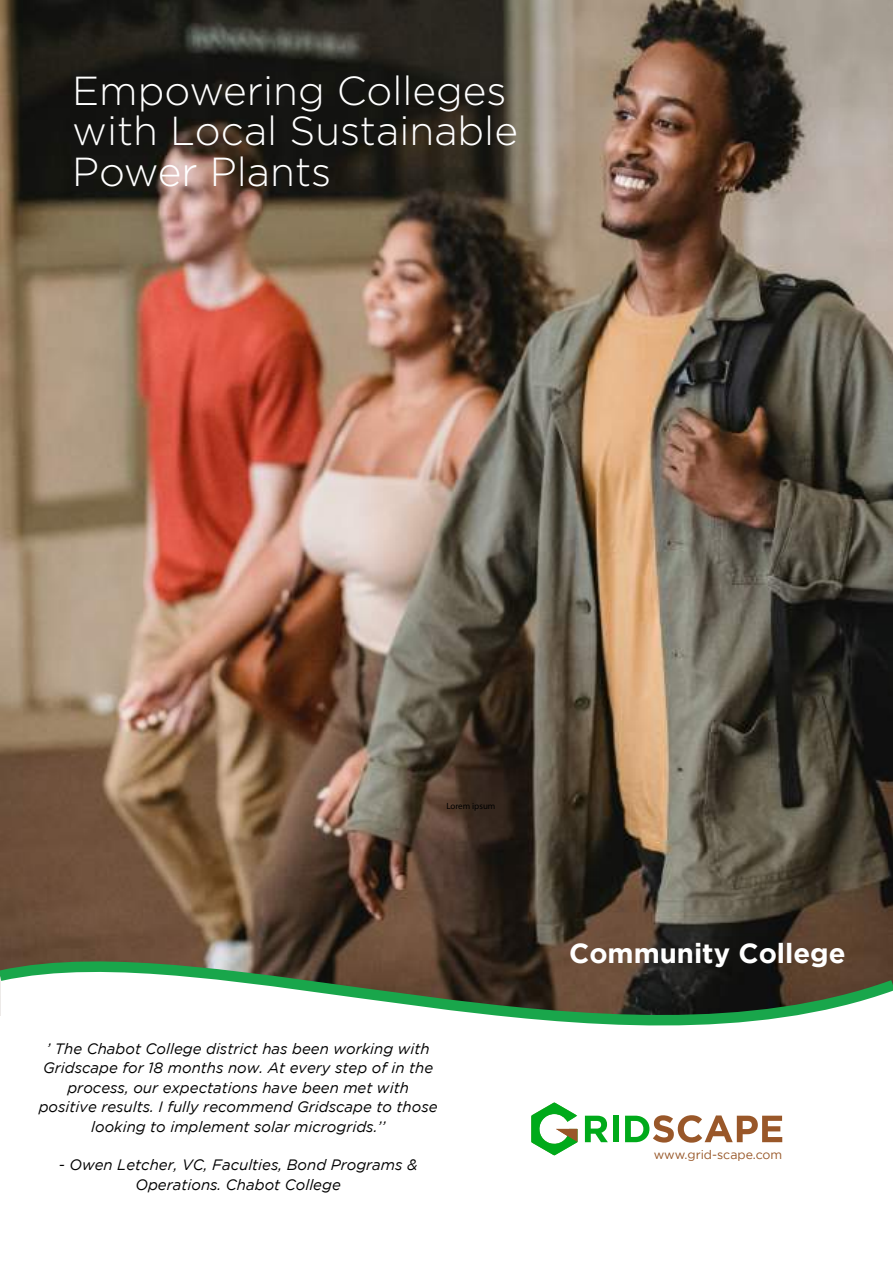
<style>
.page{position:relative;width:893px;height:1263px;background:#fff}
.page>*{position:absolute;margin:0;border:0;box-sizing:border-box;transform-origin:0 0}
.t1{font:300 40.5px/40.3px "Gotham";color:#fff}
.t2{font:700 27.45px "Gotham";color:#fff}
.t3{font:italic 15px/19.5px "Gotham";color:#000;text-align:center}
.t4{font:12.3px "Gotham";color:#985728}
.t5{font:9px "Myriad Pro";color:#000}
</style>
<div class="page">
<img style="left:0;top:0;width:893px;height:928px">
<svg style="left:0;top:928px;width:893px;height:98px"></svg>
<svg style="left:585px;top:1116px;width:23px;height:26px"></svg>
<div style="left:613px;top:1116px;width:5px;height:26px;background:#00aa1a"></div>
<svg style="left:625px;top:1115px;width:157px;height:28px"></svg>
<svg style="left:531px;top:1102px;width:46px;height:53px"></svg>
<h1 class="t1" style="left:72px;top:70px;width:447px">Empowering Colleges with Local Sustainable<br>Power Plants</h1>
<p class="t5" style="left:446px;top:800px;width:51px">Lorem ipsum</p>
<p class="t3" style="left:39px;top:1039px;width:400px">’ The Chabot College district has been working with Gridscape for 18 months now. At every step of in the process, our expectations have been met with positive results. I fully recommend Gridscape to those looking to implement solar microgrids.’’</p>
<p class="t3" style="left:59px;top:1155px;width:360px">- Owen Letcher, VC, Faculties, Bond Programs &amp;<br>Operations. Chabot College</p>
<h2 class="t2" style="left:569px;top:937px;width:278px">Community College</h2>
<p class="t4" style="left:654px;top:1148px;width:130px">www.grid-scape.com</p>
</div>
